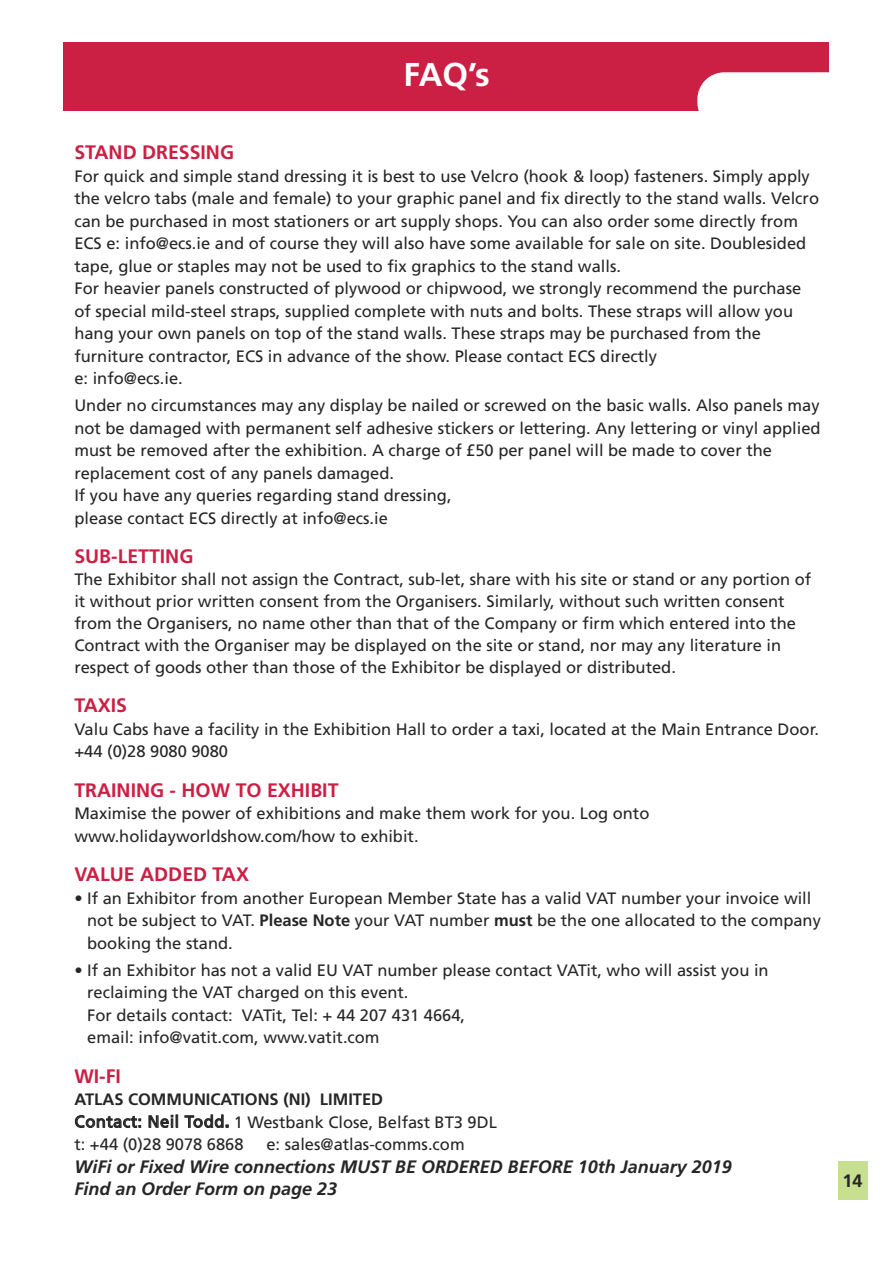
<style>
.page{position:relative;width:893px;height:1263px;background:#fff}
.page>*{position:absolute;margin:0;border:0;box-sizing:border-box;transform-origin:0 0}
.t1{font:700 33px "Frutiger";color:#fff}
.t2{font:700 19.5px "Frutiger";color:#cc1f44}
.t3{font:italic 700 18px/22.5px "Frutiger";color:#272627}
.t4{font:700 18px "Frutiger";color:#272627}
.t5{font:16.5px/22.5px "Frutiger";color:#272627}
.s1{font-weight:900}
.s2{font-weight:700}
</style>
<div class="page">
<div style="left:64px;top:43px;width:765px;height:68px;background:#cc1f44"></div>
<div style="left:697px;top:72px;width:192px;height:57px;background:#fff;border-radius:27px"></div>
<div style="left:838px;top:1161px;width:29px;height:38px;background:#c6e090"></div>
<h1 class="t1" style="left:403px;top:61px;width:88px">FAQ’s</h1>
<p class="t2" style="left:74px;top:145px;width:161px">STAND DRESSING</p>
<p class="t5" style="left:74px;top:166px;width:746px">For quick and simple stand dressing it is best to use Velcro (hook &amp; loop) fasteners. Simply apply the velcro tabs (male and female) to your graphic panel and fix directly to the stand walls. Velcro can be purchased in most stationers or art supply shops. You can also order some directly from ECS e: info@ecs.ie and of course they will also have some available for sale on site. Doublesided tape, glue or staples may not be used to fix graphics to the stand walls.<br>For heavier panels constructed of plywood or chipwood, we strongly recommend the purchase of special mild-steel straps, supplied complete with nuts and bolts. These straps will allow you hang your own panels on top of the stand walls. These straps may be purchased from the furniture contractor, ECS in advance of the show. Please contact ECS directly<br>e: info@ecs.ie.</p>
<p class="t5" style="left:74px;top:395px;width:748px">Under no circumstances may any display be nailed or screwed on the basic walls. Also panels may not be damaged with permanent self adhesive stickers or lettering. Any lettering or vinyl applied must be removed after the exhibition. A charge of £50 per panel will be made to cover the replacement cost of any panels damaged.<br>If you have any queries regarding stand dressing,<br>please contact ECS directly at info@ecs.ie</p>
<p class="t2" style="left:74px;top:548px;width:121px">SUB-LETTING</p>
<p class="t5" style="left:74px;top:569px;width:738px;line-height:22px">The Exhibitor shall not assign the Contract, sub-let, share with his site or stand or any portion of it without prior written consent from the Organisers. Similarly, without such written consent from the Organisers, no name other than that of the Company or firm which entered into the Contract with the Organiser may be displayed on the site or stand, nor may any literature in respect of goods other than those of the Exhibitor be displayed or distributed.</p>
<p class="t2" style="left:74px;top:698px;width:54px">TAXIS</p>
<p class="t5" style="left:74px;top:719px;width:746px">Valu Cabs have a facility in the Exhibition Hall to order a taxi, located at the Main Entrance Door. +44 (0)28 9080 9080</p>
<p class="t2" style="left:74px;top:782px;width:266px">TRAINING - HOW TO EXHIBIT</p>
<p class="t5" style="left:74px;top:804px;width:576px">Maximise the power of exhibitions and make them work for you. Log onto www.holidayworldshow.com/how to exhibit.</p>
<p class="t2" style="left:74px;top:867px;width:176px">VALUE ADDED TAX</p>
<p class="t5" style="left:87px;top:888px;width:735px;text-indent:-13px"><span class="s1">•</span> If an Exhibitor from another European Member State has a valid VAT number your invoice will not be subject to VAT. <span class="s2">Please Note</span> your VAT number <span class="s2">must</span> be the one allocated to the company booking the stand.</p>
<p class="t5" style="left:87px;top:960px;width:683px;text-indent:-13px"><span class="s1">•</span> If an Exhibitor has not a valid EU VAT number please contact VATit, who will assist you in reclaiming the VAT charged on this event.<br>For details contact: VATit, Tel: + 44 207 431 4664,<br>email: info@vatit.com, www.vatit.com</p>
<p class="t2" style="left:74px;top:1068px;width:48px">WI-FI</p>
<p class="t5" style="left:74px;top:1089px;width:424px"><span class="s2">ATLAS COMMUNICATIONS (NI) LIMITED<br></span>Contact: Neil Todd<span class="s2">.</span> 1 Westbank Close, Belfast BT3 9DL t: +44 (0)28 9078 6868</p>
<p class="t5" style="left:266px;top:1134px;width:200px">e: sales@atlas-comms.com</p>
<p class="t3" style="left:74px;top:1156px;width:659px">WiFi or Fixed Wire connections MUST BE ORDERED BEFORE 10th January 2019<br>Find an Order Form on page 23</p>
<p class="t4" style="left:843px;top:1173px;width:21px">14</p>
</div>
